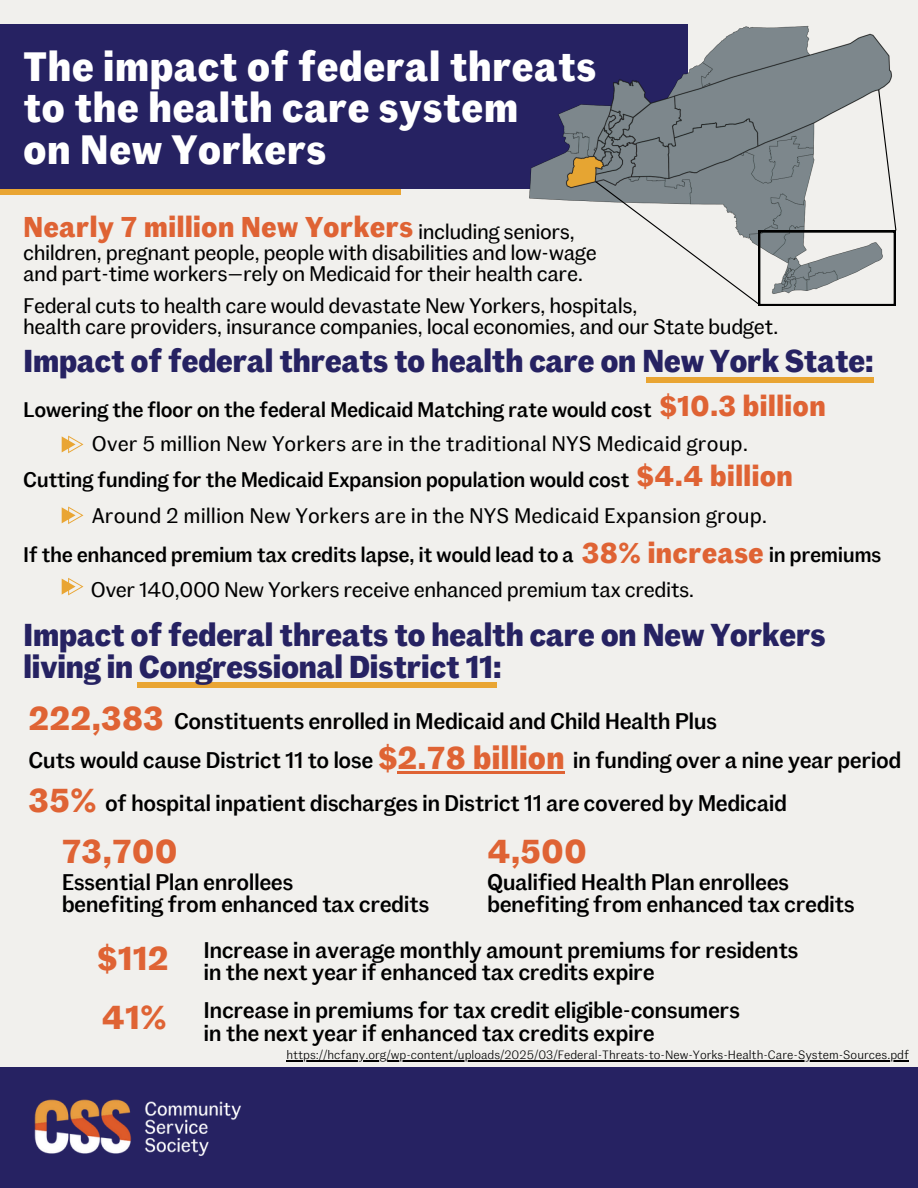
<style>
.page{position:relative;width:918px;height:1188px;background:#f1f0ed}
.page>*{position:absolute;margin:0;border:0;box-sizing:border-box;transform-origin:0 0}
.t1{font:700 40.8px/41.7px "Fann Grotesque Pro";color:#fff}
.t2{font:700 33px "Fann Grotesque Pro";color:#df6334}
.t3{font:700 31.5px/31.5px "Fann Grotesque Pro";letter-spacing:-.025em;color:#262262}
.t4{font:700 31.5px "Fann Grotesque Pro";color:#df6334}
.t5{font:700 28.5px "Fann Grotesque Pro";color:#df6334}
.t6{font:500 22.5px/22.5px "Fann Grotesque Pro";letter-spacing:-.025em;color:#000}
.t7{font:21px/20.2px "Fann Grotesque Pro";letter-spacing:-.025em;color:#000}
.t8{font:500 21px "Fann Grotesque Pro";letter-spacing:-.025em;color:#000}
.t9{font:21px "Fann Grotesque Pro";color:#000}
.t10{font:12px "Fann Grotesque Pro";color:#000}
</style>
<div class="page">
<div style="left:0;top:25px;width:688px;height:164px;background:#262262"></div>
<div style="left:0;top:189px;width:401px;height:6px;background:#e9a533"></div>
<div style="left:0;top:1067px;width:918px;height:121px;background:#262262"></div>
<div style="left:137px;top:683px;width:360px;height:5px;background:#e9a533"></div>
<img style="left:34px;top:1099px;width:207px;height:57px">
<div style="left:646px;top:377px;width:228px;height:6px;background:#e9a533"></div>
<img style="left:529px;top:25px;width:280px;height:177px">
<svg style="left:593px;top:189px;width:304px;height:117px"></svg>
<svg style="left:62px;top:436px;width:21px;height:17px"></svg>
<svg style="left:62px;top:507px;width:21px;height:17px"></svg>
<svg style="left:62px;top:578px;width:21px;height:17px"></svg>
<hr style="left:398px;top:772px;width:167px;height:2px;background:#df6334">
<hr style="left:286px;top:1060px;width:623px;height:1px;background:#000">
<img style="left:564px;top:33px;width:328px;height:156px">
<p class="t1" style="left:23px;top:44px;width:575px">The impact of federal threats to the health care system<br>on New Yorkers</p>
<h5 class="t5" style="left:23px;top:209px;width:392px">Nearly 7 million New Yorkers</h5>
<h4 class="t7" style="left:418px;top:221px;width:158px">including seniors,</h4>
<p class="t7" style="left:23px;top:242px;width:575px">children, pregnant people, people with disabilities and low-wage and part-time workers—rely on Medicaid for their health care.</p>
<h1 class="t7" style="left:23px;top:295px;width:616px">Federal cuts to health care would devastate New Yorkers, hospitals,</h1>
<p class="t7" style="left:23px;top:315px;width:757px">health care providers, insurance companies, local economies, and our State budget.</p>
<h4 class="t3" style="left:23px;top:343px;width:852px">Impact of federal threats to health care on New York State:</h4>
<h5 class="t8" style="left:23px;top:396px;width:630px">Lowering the floor on the federal Medicaid Matching rate would cost</h5>
<h5 class="t5" style="left:660px;top:387px;width:168px">$10.3 billion</h5>
<h3 class="t9" style="left:92px;top:430px;width:658px">Over 5 million New Yorkers are in the traditional NYS Medicaid group.</h3>
<p class="t8" style="left:23px;top:466px;width:608px">Cutting funding for the Medicaid Expansion population would cost</p>
<h3 class="t5" style="left:637px;top:458px;width:158px">$4.4 billion</h3>
<h5 class="t9" style="left:92px;top:502px;width:677px">Around 2 million New Yorkers are in the NYS Medicaid Expansion group.</h5>
<p class="t5" style="left:582px;top:535px;width:184px">38% increase</p>
<h2 class="t8" style="left:23px;top:541px;width:552px">If the enhanced premium tax credits lapse, it would lead to a</h2>
<h2 class="t8" style="left:769px;top:541px;width:114px">in premiums</h2>
<p class="t7" style="left:91px;top:578px;width:605px">Over 140,000 New Yorkers receive enhanced premium tax credits.</p>
<h3 class="t3" style="left:23px;top:618px;width:804px">Impact of federal threats to health care on New Yorkers living in Congressional District 11:</h3>
<h5 class="t2" style="left:28px;top:697px;width:137px">222,383</h5>
<h3 class="t6" style="left:174px;top:709px;width:545px">Constituents enrolled in Medicaid and Child Health Plus</h3>
<h2 class="t6" style="left:28px;top:748px;width:347px">Cuts would cause District 11 to lose</h2>
<h4 class="t4" style="left:378px;top:738px;width:188px">$2.78 billion</h4>
<h4 class="t6" style="left:573px;top:748px;width:330px">in funding over a nine year period</h4>
<h4 class="t2" style="left:28px;top:779px;width:70px">35%</h4>
<h2 class="t6" style="left:105px;top:791px;width:684px">of hospital inpatient discharges in District 11 are covered by Medicaid</h2>
<h4 class="t2" style="left:62px;top:830px;width:117px">73,700</h4>
<h2 class="t2" style="left:487px;top:830px;width:101px">4,500</h2>
<h2 class="t6" style="left:487px;top:870px;width:369px">Qualified Health Plan enrollees benefiting from enhanced tax credits</h2>
<h4 class="t6" style="left:62px;top:870px;width:369px">Essential Plan enrollees<br>benefiting from enhanced tax credits</h4>
<h4 class="t2" style="left:98px;top:937px;width:73px">$112</h4>
<p class="t2" style="left:101px;top:996px;width:67px">41%</p>
<h5 class="t6" style="left:203px;top:937px;width:597px">Increase in average monthly amount premiums for residents in the next year if enhanced tax credits expire</h5>
<h2 class="t6" style="left:204px;top:998px;width:538px">Increase in premiums for tax credit eligible-consumers in the next year if enhanced tax credits expire</h2>
<h2 class="t10" style="left:286px;top:1047px;width:624px">https://hcfany.org/wp-content/uploads/2025/03/Federal-Threats-to-New-Yorks-Health-Care-System-Sources.pdf</h2>
</div>
